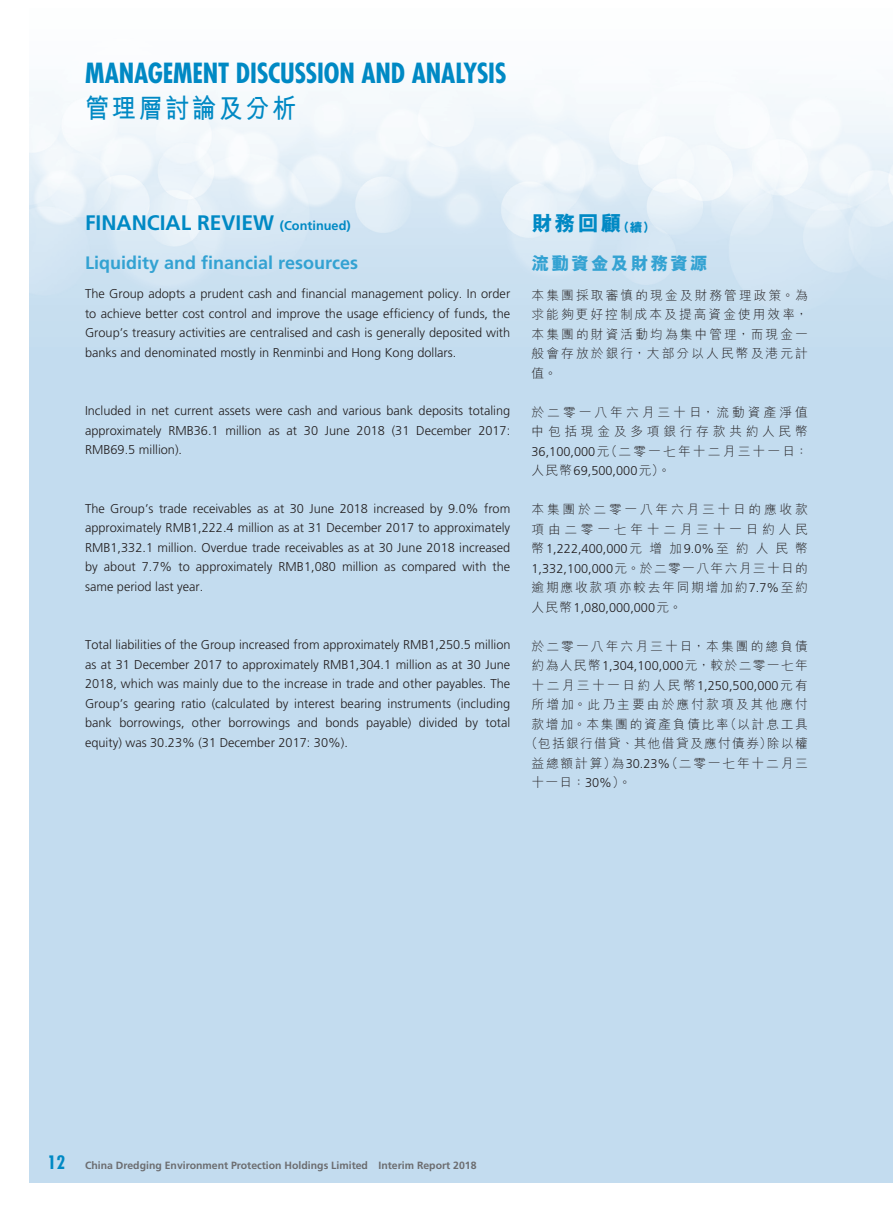
<style>
.page{position:relative;width:893px;height:1212px;background:#fff}
.page>*{position:absolute;margin:0;border:0;box-sizing:border-box;transform-origin:0 0}
.t1{font:700 condensed 27px "Futura Std";letter-spacing:-.005em;color:#0089c4}
.t2{font:700 27px "M Hei HK";letter-spacing:.1em;color:#0089c4;scale:.9 1}
.t3{font:700 21px "Frutiger LT Std";color:#0089c4}
.t4{font:800 21px "M Hei HK";color:#0089c4}
.t5{font:700 18px "Frutiger LT Std";color:#33a2d2}
.t6{font:800 18px "M Hei HK";letter-spacing:.1em;color:#33a2d2}
.t7{font:300 12.75px/19.5px "Frutiger LT Std";color:#231f20;text-align:justify}
.t8{font:300 12.75px/19.5px "M Hei HK";letter-spacing:.165em;color:#231f20;text-align:justify}
.t9{font:300 12.75px/19.5px "M Hei HK";letter-spacing:.14em;color:#231f20}
.t10{font:300 12.75px "M Hei HK";letter-spacing:.105em;color:#231f20}
.t11{font:300 12.75px/19.5px "M Hei HK";letter-spacing:.215em;color:#231f20}
.t12{font:300 12.75px "M Hei HK";letter-spacing:.19em;color:#231f20}
.t13{font:300 12.75px "M Hei HK";letter-spacing:.13em;color:#231f20}
.t14{font:700 10.5px "Frutiger LT Std";color:#6c6d70}
.s1{font-size:12.75px}
.s2{font-family:"Frutiger LT Std"}
.s3{font-family:"M Hei HK"}
.s4{font-family:"Futura Std";font-stretch:condensed;font-size:18px;color:#0089c4}
</style>
<div class="page">
<h1 class="t1" style="left:85px;top:56px;width:423px">MANAGEMENT DISCUSSION AND ANALYSIS</h1>
<h1 class="t2" style="left:85px;top:89px;width:236px">管理層討論及分析</h1>
<h2 class="t3" style="left:85px;top:210px;width:267px">FINANCIAL REVIEW <span class="s1">(Continued)</span></h2>
<h3 class="t5" style="left:85px;top:252px;width:275px">Liquidity and financial resources</h3>
<p class="t7" style="left:85px;top:284px;width:427px">The Group adopts a prudent cash and financial management policy. In order to achieve better cost control and improve the usage efficiency of funds, the Group’s treasury activities are centralised and cash is generally deposited with banks and denominated mostly in Renminbi and Hong Kong dollars.</p>
<p class="t7" style="left:85px;top:401px;width:427px">Included in net current assets were cash and various bank deposits totaling approximately RMB36.1 million as at 30 June 2018 (31 December 2017:<br>RMB69.5 million).</p>
<p class="t7" style="left:85px;top:499px;width:427px">The Group’s trade receivables as at 30 June 2018 increased by 9.0% from approximately RMB1,222.4 million as at 31 December 2017 to approximately RMB1,332.1 million. Overdue trade receivables as at 30 June 2018 increased by about 7.7% to approximately RMB1,080 million as compared with the same period last year.</p>
<p class="t7" style="left:85px;top:635px;width:427px">Total liabilities of the Group increased from approximately RMB1,250.5 million as at 31 December 2017 to approximately RMB1,304.1 million as at 30 June 2018, which was mainly due to the increase in trade and other payables. The Group’s gearing ratio (calculated by interest bearing instruments (including bank borrowings, other borrowings and bonds payable) divided by total equity) was 30.23% (31 December 2017: 30%).</p>
<h2 class="t4" style="left:531px;top:213px;width:125px">財務回顧<span class="s1">（續）</span></h2>
<h3 class="t6" style="left:531px;top:255px;width:178px">流動資金及財務資源</h3>
<p class="t8" style="left:531px;top:285px;width:278px">本集團採取審慎的現金及財務管理政策。為求能夠更好控制成本及提高資金使用效率，本集團的財資活動均為集中管理，而現金一般會存放於銀行，大部分以人民幣及港元計值。</p>
<p class="t8" style="left:531px;top:402px;width:278px">於二零一八年六月三十日，流動資產淨值中包括現金及多項銀行存款共約人民幣<span class="s2">36,100,000</span>元（二零一七年十二月三十一日：</p>
<p class="t7" style="left:531px;top:461px;width:141px"><span class="s3">人民幣</span>69,500,000<span class="s3">元）。</span></p>
<p class="t11" style="left:531px;top:499px;width:278px">本集團於二零一八年六月三十日的應收款項由二零一七年十二月三十一日約人民</p>
<p class="t7" style="left:531px;top:539px;width:278px"><span class="s3">幣</span>1,222,400,000<span class="s3">元增加</span>9.0%<span class="s3">至約人民幣</span></p>
<p class="t9" style="left:532px;top:558px;width:278px"><span class="s2">1,332,100,000</span>元。於二零一八年六月三十日的逾期應收款項亦較去年同期增加約<span class="s2">7.7%</span>至約</p>
<p class="t7" style="left:532px;top:598px;width:152px"><span class="s3">人民幣</span>1,080,000,000<span class="s3">元。</span></p>
<p class="t8" style="left:532px;top:636px;width:278px">於二零一八年六月三十日，本集團的總負債</p>
<p class="t10" style="left:532px;top:659px;width:278px">約為人民幣<span class="s2">1,304,100,000</span>元，較於二零一七年</p>
<p class="t12" style="left:532px;top:678px;width:278px">十二月三十一日約人民幣<span class="s2">1,250,500,000</span>元有</p>
<p class="t8" style="left:532px;top:694px;width:278px">所增加。此乃主要由於應付款項及其他應付</p>
<p class="t13" style="left:532px;top:717px;width:278px">款增加。本集團的資產負債比率（以計息工具</p>
<p class="t10" style="left:525px;top:737px;width:284px">（包括銀行借貸、其他借貸及應付債券）除以權</p>
<p class="t9" style="left:532px;top:753px;width:278px">益總額計算）為<span class="s2">30.23%</span>（二零一七年十二月三</p>
<p class="t8" style="left:532px;top:772px;width:101px">十一日：<span class="s2">30%</span>）。</p>
<p class="t14" style="left:48px;top:1159px;width:430px"><span class="s4">12</span> China Dredging Environment Protection Holdings Limited Interim Report 2018</p>
</div>
